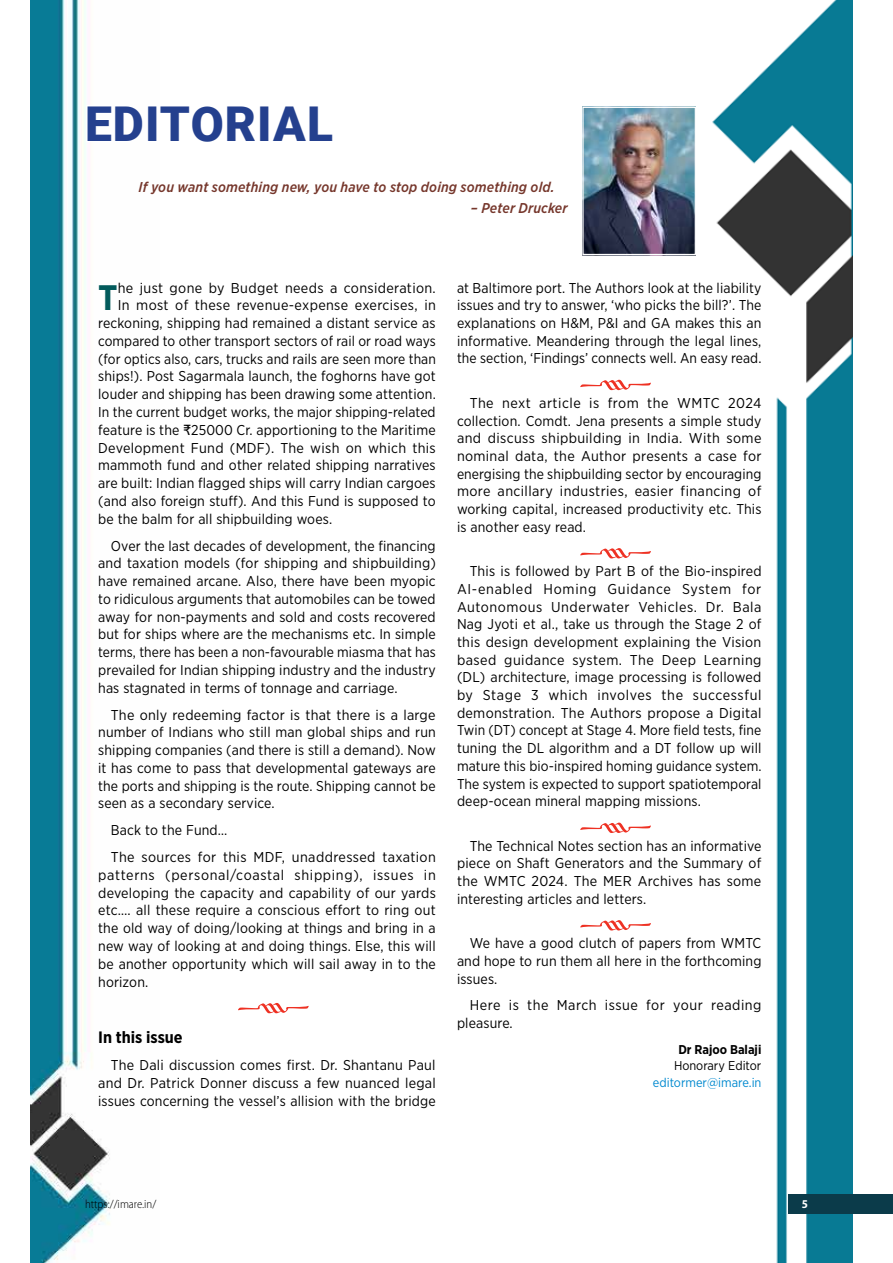
<style>
.page{position:relative;width:893px;height:1263px;background:#fff}
.page>*{position:absolute;margin:0;border:0;box-sizing:border-box;transform-origin:0 0}
.t1{font:900 48px "Roboto";letter-spacing:.025em;color:#24408e}
.t2{font:700 35.4px "Gotham Narrow";color:#025a5b}
.t3{font:700 16.5px "Gotham Narrow";color:#000}
.t4{font:14.25px/17.7px "Gotham Narrow";letter-spacing:.01em;color:#000;text-align:justify}
.t5{font:italic 500 14.25px "Gotham Narrow";letter-spacing:.01em;color:#76372c}
.t6{font:14.25px/17.7px "Gotham Narrow";letter-spacing:.035em;color:#000}
.t7{font:12.75px "Gotham Narrow";color:#0089cf}
.t8{font:12.75px "Gotham Narrow";color:#000}
.t9{font:700 12.75px "Gotham Narrow";color:#000}
.t10{font:300 semi-condensed 12px "Myriad Pro";color:#000}
.t11{font:700 semi-condensed 12px "Myriad Pro";color:#fff}
.s1{font-family:"Microsoft Sans Serif"}
</style>
<div class="page">
<img style="left:712px;top:0;width:140px;height:1263px">
<img style="left:30px;top:0;width:80px;height:1263px">
<div style="left:788px;top:1194px;width:105px;height:19px;background:#0b3b4a"></div>
<svg style="left:238px;top:1003px;width:71px;height:10px"></svg>
<svg style="left:580px;top:380px;width:71px;height:10px"></svg>
<svg style="left:580px;top:548px;width:71px;height:10px"></svg>
<svg style="left:580px;top:823px;width:71px;height:10px"></svg>
<svg style="left:580px;top:920px;width:71px;height:10px"></svg>
<img style="left:582px;top:106px;width:114px;height:150px">
<div style="left:582px;top:107px;width:114px;height:148px;border:1px solid #fff"></div>
<svg style="left:85px;top:103px;width:25px;height:41px"></svg>
<h1 class="t1" style="left:85px;top:96px;width:250px">EDITORIAL</h1>
<p class="t5" style="left:138px;top:181px;width:418px">If you want something new, you have to stop doing something old.</p>
<p class="t5" style="left:471px;top:202px;width:98px">– Peter Drucker</p>
<h2 class="t2" style="left:98px;top:282px;width:21px">T</h2>
<p class="t4" style="left:118px;top:279px;width:320px">he just gone by Budget needs a consideration.</p>
<p class="t4" style="left:118px;top:297px;width:320px">In most of these revenue-expense exercises, in</p>
<p class="t4" style="left:98px;top:315px;width:339px">reckoning, shipping had remained a distant service as</p>
<p class="t4" style="left:98px;top:333px;width:339px">compared to other transport sectors of rail or road ways</p>
<p class="t4" style="left:98px;top:350px;width:339px">(for optics also, cars, trucks and rails are seen more than</p>
<p class="t4" style="left:98px;top:368px;width:339px">ships!). Post Sagarmala launch, the foghorns have got</p>
<p class="t4" style="left:98px;top:386px;width:339px">louder and shipping has been drawing some attention.</p>
<p class="t4" style="left:98px;top:404px;width:339px">In the current budget works, the major shipping-related</p>
<p class="t4" style="left:98px;top:422px;width:339px">feature is the <span class="s1">₹</span>25000 Cr. apportioning to the Maritime</p>
<p class="t4" style="left:98px;top:439px;width:339px">Development Fund (MDF). The wish on which this</p>
<p class="t4" style="left:98px;top:457px;width:339px">mammoth fund and other related shipping narratives</p>
<p class="t4" style="left:98px;top:475px;width:339px">are built: Indian flagged ships will carry Indian cargoes</p>
<p class="t4" style="left:98px;top:493px;width:339px">(and also foreign stuff). And this Fund is supposed to</p>
<p class="t4" style="left:98px;top:511px;width:235px">be the balm for all shipbuilding woes.</p>
<p class="t4" style="left:98px;top:537px;width:339px;text-indent:13px">Over the last decades of development, the financing and taxation models (for shipping and shipbuilding) have remained arcane. Also, there have been myopic to ridiculous arguments that automobiles can be towed away for non-payments and sold and costs recovered but for ships where are the mechanisms etc. In simple terms, there has been a non-favourable miasma that has prevailed for Indian shipping industry and the industry has stagnated in terms of tonnage and carriage.</p>
<p class="t4" style="left:98px;top:706px;width:339px;text-indent:13px">The only redeeming factor is that there is a large number of Indians who still man global ships and run shipping companies (and there is still a demand). Now it has come to pass that developmental gateways are the ports and shipping is the route. Shipping cannot be seen as a secondary service.</p>
<p class="t4" style="left:111px;top:817px;width:326px;line-height:26.8px">Back to the Fund…<br>The sources for this MDF, unaddressed taxation</p>
<p class="t4" style="left:98px;top:867px;width:339px">patterns (personal/coastal shipping), issues in developing the capacity and capability of our yards etc…. all these require a conscious effort to ring out the old way of doing/looking at things and bring in a new way of looking at and doing things. Else, this will be another opportunity which will sail away in to the horizon.</p>
<p class="t3" style="left:98px;top:1030px;width:86px">In this issue</p>
<p class="t4" style="left:98px;top:1057px;width:339px;text-indent:13px">The Dali discussion comes first. Dr. Shantanu Paul and Dr. Patrick Donner discuss a few nuanced legal issues concerning the vessel’s allision with the bridge</p>
<p class="t4" style="left:457px;top:279px;width:306px">at Baltimore port. The Authors look at the liability issues and try to answer, ‘who picks the bill?’. The explanations on H&amp;M, P&amp;I and GA makes this an informative. Meandering through the legal lines, the section, ‘Findings’ connects well. An easy read.</p>
<p class="t4" style="left:457px;top:395px;width:306px;text-indent:13px">The next article is from the WMTC 2024 collection. Comdt. Jena presents a simple study and discuss shipbuilding in India. With some nominal data, the Author presents a case for energising the shipbuilding sector by encouraging more ancillary industries, easier financing of working capital, increased productivity etc. This is another easy read.</p>
<p class="t4" style="left:457px;top:563px;width:306px;text-indent:13px">This is followed by Part B of the Bio-inspired AI-enabled Homing Guidance System for Autonomous Underwater Vehicles. Dr. Bala Nag Jyoti et al., take us through the Stage 2 of this design development explaining the Vision based guidance system. The Deep Learning (DL) architecture, image processing is followed by Stage 3 which involves the successful demonstration. The Authors propose a Digital Twin (DT) concept at Stage 4. More field tests, fine tuning the DL algorithm and a DT follow up will mature this bio-inspired homing guidance system.<br>The system is expected to support spatiotemporal deep-ocean mineral mapping missions.</p>
<p class="t4" style="left:457px;top:837px;width:306px;text-indent:13px">The Technical Notes section has an informative piece on Shaft Generators and the Summary of the WMTC 2024. The MER Archives has some interesting articles and letters.</p>
<p class="t4" style="left:457px;top:935px;width:306px;text-indent:13px">We have a good clutch of papers from WMTC and hope to run them all here in the forthcoming issues.</p>
<p class="t6" style="left:457px;top:997px;width:306px;text-indent:13px">Here is the March issue for your reading pleasure.</p>
<p class="t9" style="left:678px;top:1043px;width:85px">Dr Rajoo Balaji</p>
<p class="t8" style="left:674px;top:1060px;width:89px">Honorary Editor</p>
<p class="t7" style="left:653px;top:1076px;width:110px">editormer@imare.in</p>
<p class="t10" style="left:85px;top:1200px;width:73px">https://imare.in/</p>
<p class="t11" style="left:802px;top:1197px;width:8px">5</p>
</div>
